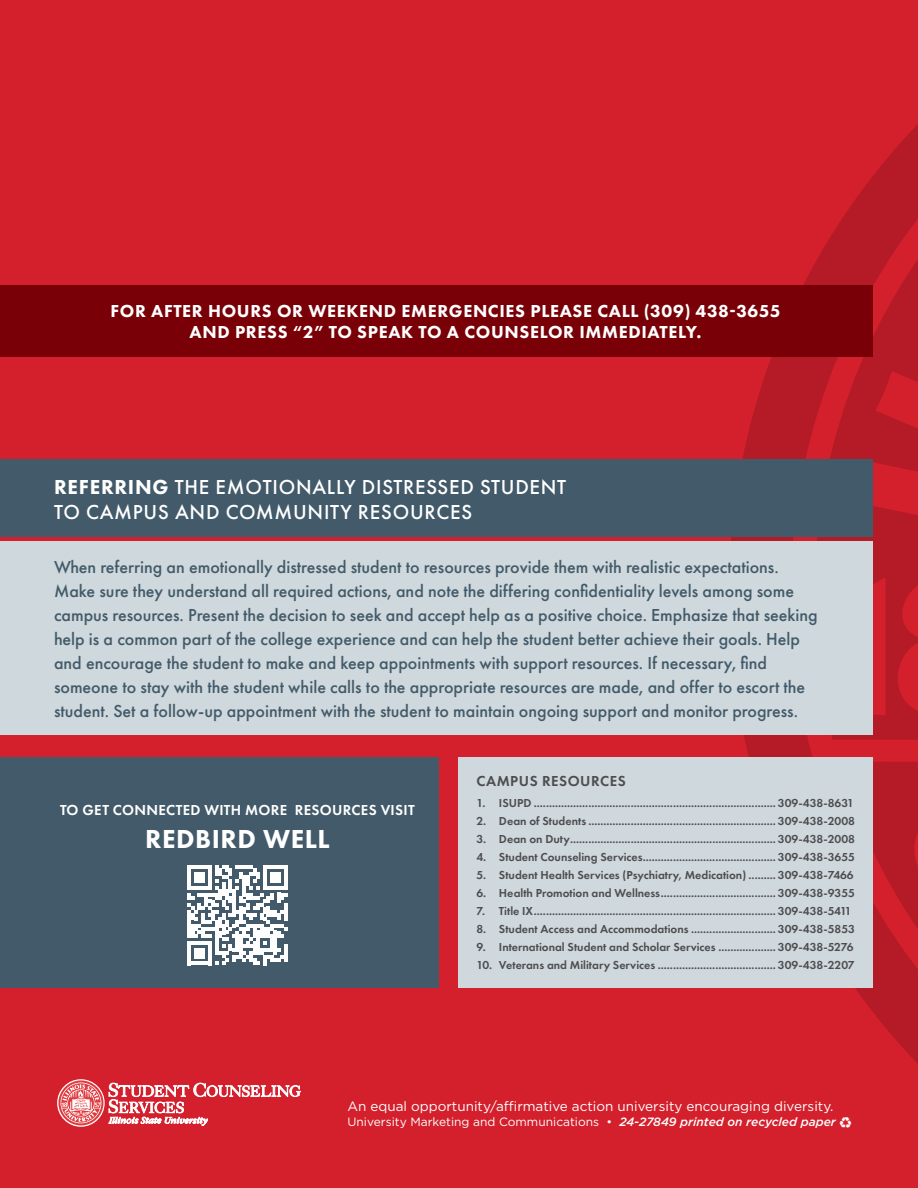
<style>
.page{position:relative;width:918px;height:1188px;background:#d4202d}
.page>*{position:absolute;margin:0;border:0;box-sizing:border-box;transform-origin:0 0}
.t1{font:800 27px "Futura PT";letter-spacing:.02em;color:#fff}
.t2{font:500 21px/25.2px "Futura PT";letter-spacing:.035em;color:#fff}
.t3{font:500 18px/24px "Futura PT";color:#425a69}
.t4{font:800 18px/21.6px "Futura PT";letter-spacing:.035em;color:#fff;text-align:center}
.t5{font:600 15px "Futura PT";letter-spacing:.02em;color:#fff}
.t6{font:600 15px "Futura PT";letter-spacing:.035em;color:#4d4d4f}
.t7{font:13.5px "Gotham";color:#fff}
.t8{font:600 12px "Futura PT";color:#4d4d4f}
.t9{font:12px "Gotham";color:#fff}
.s1{font-weight:800}
.s2{font-weight:500;font-style:italic}
.s3{font-family:"Free Serif"}
</style>
<div class="page">
<svg style="left:729px;top:124px;width:189px;height:940px"></svg>
<div style="left:458px;top:757px;width:415px;height:230px;background:#cfd8dc"></div>
<div style="left:0;top:541px;width:873px;height:194px;background:#cfd8dc"></div>
<div style="left:0;top:757px;width:439px;height:230px;background:#425a69"></div>
<svg style="left:187px;top:865px;width:100px;height:100px"></svg>
<hr style="left:284px;top:945px;width:3px;height:17px;background:#fff">
<div style="left:0;top:460px;width:873px;height:77px;background:#425a69"></div>
<div style="left:0;top:285px;width:873px;height:71px;background:#790007"></div>
<svg style="left:57px;top:1079px;width:48px;height:48px"></svg>
<svg style="left:58px;top:1080px;width:45px;height:45px"></svg>
<svg style="left:109px;top:1083px;width:192px;height:42px"></svg>
<h3 class="t4" style="left:111px;top:300px;width:672px">FOR AFTER HOURS OR WEEKEND EMERGENCIES PLEASE CALL (309) 438-3655<br>AND PRESS “2” TO SPEAK TO A COUNSELOR IMMEDIATELY.</h3>
<h2 class="t2" style="left:54px;top:474px;width:514px"><span class="s1">REFERRING</span> THE EMOTIONALLY DISTRESSED STUDENT<br>TO CAMPUS AND COMMUNITY RESOURCES</h2>
<p class="t3" style="left:54px;top:555px;width:765px">When referring an emotionally distressed student to resources provide them with realistic expectations.<br>Make sure they understand all required actions, and note the differing confidentiality levels among some campus resources. Present the decision to seek and accept help as a positive choice. Emphasize that seeking help is a common part of the college experience and can help the student better achieve their goals. Help and encourage the student to make and keep appointments with support resources. If necessary, find someone to stay with the student while calls to the appropriate resources are made, and offer to escort the student. Set a follow-up appointment with the student to maintain ongoing support and monitor progress.</p>
<p class="t5" style="left:60px;top:801px;width:356px">TO GET CONNECTED WITH MORE RESOURCES VISIT</p>
<h1 class="t1" style="left:145px;top:822px;width:186px">REDBIRD WELL</h1>
<p class="t6" style="left:477px;top:772px;width:151px">CAMPUS RESOURCES</p>
<p class="t8" style="left:476px;top:796px;width:379px">1. ISUPD ................................................................................ 309-438-8631</p>
<p class="t8" style="left:476px;top:814px;width:380px">2. Dean of Students .............................................................. 309-438-2008</p>
<p class="t8" style="left:476px;top:832px;width:380px">3. Dean on Duty.................................................................... 309-438-2008</p>
<p class="t8" style="left:476px;top:850px;width:380px">4. Student Counseling Services............................................ 309-438-3655</p>
<p class="t8" style="left:476px;top:868px;width:379px">5. Student Health Services (Psychiatry, Medication) ......... 309-438-7466</p>
<p class="t8" style="left:476px;top:886px;width:380px">6. Health Promotion and Wellness...................................... 309-438-9355</p>
<p class="t8" style="left:476px;top:904px;width:377px">7. Title IX................................................................................ 309-438-5411</p>
<p class="t8" style="left:476px;top:922px;width:380px">8. Student Access and Accommodations ............................ 309-438-5853</p>
<p class="t8" style="left:476px;top:940px;width:379px">9. International Student and Scholar Services ................... 309-438-5276</p>
<p class="t8" style="left:476px;top:958px;width:380px">10. Veterans and Military Services ....................................... 309-438-2207</p>
<p class="t7" style="left:347px;top:1098px;width:488px">An equal opportunity/affirmative action university encouraging diversity.</p>
<p class="t9" style="left:347px;top:1114px;width:506px">University Marketing and Communications • <span class="s2">24-27849 printed on recycled paper</span> <span class="s3">♻</span></p>
</div>
